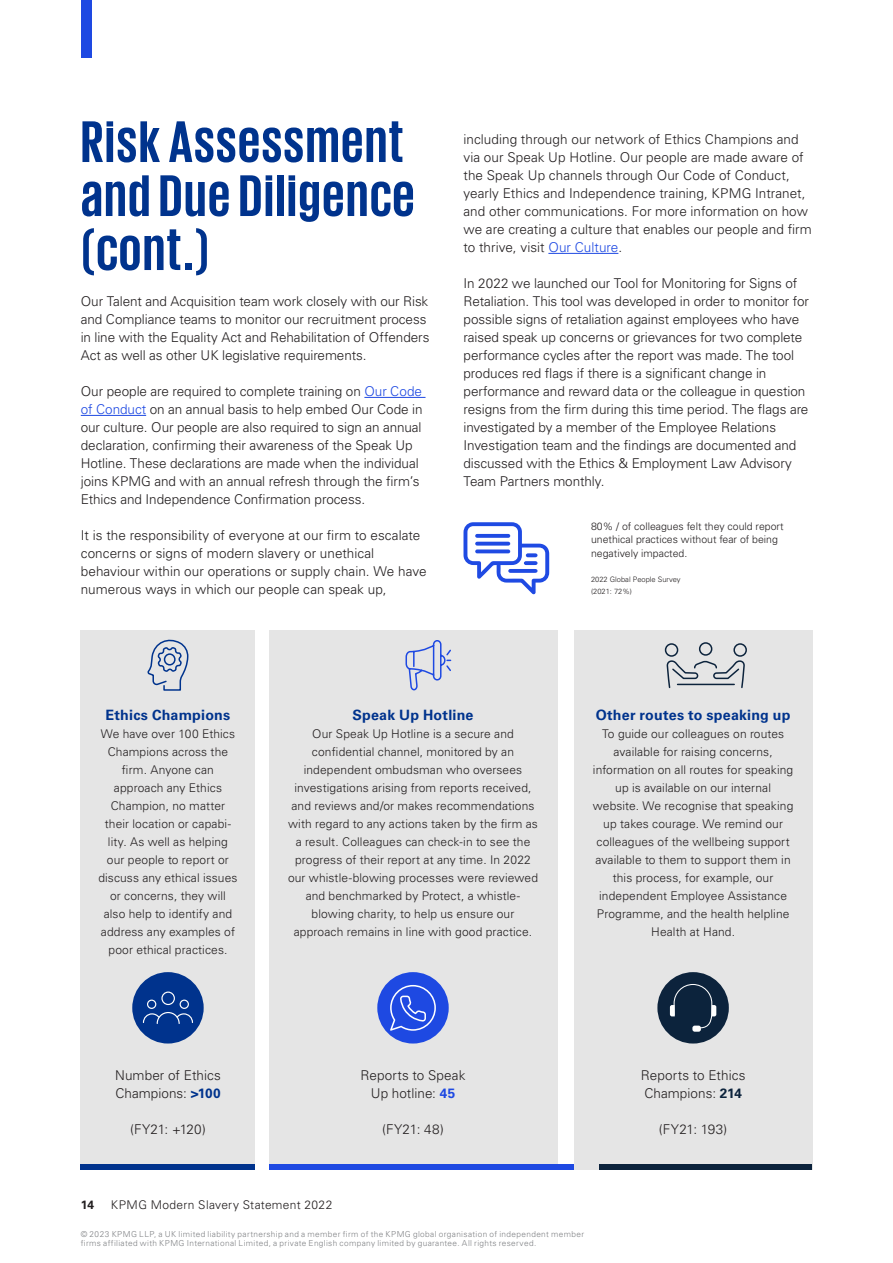
<style>
.page{position:relative;width:893px;height:1263px;background:#fff}
.page>*{position:absolute;margin:0;border:0;box-sizing:border-box;transform-origin:0 0}
.t1{font:700 60px/54px "KPMG";letter-spacing:.025em;color:#00338d}
.t2{font:700 14.25px "Univers LT Std";letter-spacing:.015em;color:#00338d}
.t3{font:300 13.5px/18px "Univers LT Std";letter-spacing:-.005em;color:#231f20}
.t4{font:300 12px/18px "Univers LT Std";letter-spacing:.01em;color:#231f20;text-align:center}
.t5{font:300 12px "Univers LT Std";letter-spacing:.03em;color:#231f20}
.t6{font:700 12px "Univers LT Std";color:#231f20}
.t7{font:300 10.5px/13.5px "Univers LT Std";color:#231f20}
.t8{font:300 8.25px/9px "Univers LT Std";letter-spacing:.045em;color:#808285}
.t9{font:300 7.5px/12px "Univers LT Std";color:#231f20}
.s1{color:#1e49e2}
.s2{font-weight:700;color:#00338d}
.s3{font-weight:700;color:#1e49e2}
.s4{font-weight:700;color:#0c233c}
</style>
<div class="page">
<hr style="left:364px;top:397px;width:61px;height:1px;background:#1e49e2">
<hr style="left:81px;top:415px;width:65px;height:1px;background:#1e49e2">
<div style="left:81px;top:630px;width:174px;height:540px;background:#e5e5e5"></div>
<div style="left:81px;top:1165px;width:174px;height:5px;background:#00338d"></div>
<div style="left:269px;top:630px;width:288px;height:540px;background:#e5e5e5"></div>
<div style="left:269px;top:1165px;width:319px;height:5px;background:#1e49e2"></div>
<div style="left:574px;top:630px;width:238px;height:540px;background:#e5e5e5"></div>
<div style="left:600px;top:1165px;width:212px;height:5px;background:#0c233c"></div>
<svg style="left:405px;top:640px;width:47px;height:50px"></svg>
<svg style="left:664px;top:642px;width:83px;height:47px"></svg>
<div style="left:657px;top:972px;width:72px;height:71px;background:#0c233c;border-radius:50%"></div>
<div style="left:692px;top:1025px;width:9px;height:7px;background:#fff;border-radius:2px"></div>
<svg style="left:670px;top:984px;width:46px;height:45px"></svg>
<div style="left:132px;top:972px;width:72px;height:71px;background:#00338d;border-radius:50%"></div>
<svg style="left:142px;top:991px;width:51px;height:33px"></svg>
<div style="left:377px;top:972px;width:72px;height:71px;background:#1e49e2;border-radius:50%"></div>
<svg style="left:390px;top:985px;width:46px;height:46px"></svg>
<hr style="left:548px;top:253px;width:70px;height:1px;background:#1e49e2">
<svg style="left:463px;top:522px;width:86px;height:72px"></svg>
<div style="left:81px;top:0;width:10px;height:57px;background:#1e49e2"></div>
<svg style="left:147px;top:639px;width:41px;height:52px"></svg>
<h1 class="t1" style="left:81px;top:113px;width:335px">Risk Assessment and Due Diligence (cont.)</h1>
<p class="t3" style="left:81px;top:292px;width:350px">Our Talent and Acquisition team work closely with our Risk and Compliance teams to monitor our recruitment process in line with the Equality Act and Rehabilitation of Offenders Act as well as other UK legislative requirements.</p>
<p class="t3" style="left:81px;top:382px;width:343px">Our people are required to complete training on <span class="s1">Our Code of Conduct</span> on an annual basis to help embed Our Code in our culture. Our people are also required to sign an annual declaration, confirming their awareness of the Speak Up Hotline. These declarations are made when the individual joins KPMG and with an annual refresh through the firm’s Ethics and Independence Confirmation process.</p>
<p class="t3" style="left:81px;top:526px;width:347px">It is the responsibility of everyone at our firm to escalate concerns or signs of modern slavery or unethical behaviour within our operations or supply chain. We have numerous ways in which our people can speak up,</p>
<p class="t3" style="left:463px;top:130px;width:350px">including through our network of Ethics Champions and via our Speak Up Hotline. Our people are made aware of the Speak Up channels through Our Code of Conduct, yearly Ethics and Independence training, KPMG Intranet, and other communications. For more information on how we are creating a culture that enables our people and firm to thrive, visit <span class="s1">Our Culture</span>.</p>
<p class="t3" style="left:463px;top:274px;width:347px">In 2022 we launched our Tool for Monitoring for Signs of Retaliation. This tool was developed in order to monitor for possible signs of retaliation against employees who have raised speak up concerns or grievances for two complete performance cycles after the report was made. The tool produces red flags if there is a significant change in performance and reward data or the colleague in question resigns from the firm during this time period. The flags are investigated by a member of the Employee Relations Investigation team and the findings are documented and discussed with the Ethics &amp; Employment Law Advisory Team Partners monthly.</p>
<p class="t7" style="left:591px;top:519px;width:194px">80% / of colleagues felt they could report unethical practices without fear of being negatively impacted.</p>
<p class="t9" style="left:591px;top:574px;width:91px">2022 Global People Survey (2021: 72%)</p>
<p class="t2" style="left:106px;top:707px;width:126px">Ethics Champions</p>
<p class="t4" style="left:98px;top:725px;width:141px">We have over 100 Ethics<br>Champions across the firm. Anyone can approach any Ethics<br>Champion, no matter their location or capabi&shy;lity. As well as helping our people to report or discuss any ethical issues or concerns, they will also help to identify and address any examples of poor ethical practices.</p>
<p class="t2" style="left:352px;top:707px;width:123px">Speak Up Hotline</p>
<p class="t4" style="left:288px;top:725px;width:251px">Our Speak Up Hotline is a secure and confidential channel, monitored by an independent ombudsman who oversees investigations arising from reports received, and reviews and/or makes recommendations with regard to any actions taken by the firm as a result. Colleagues can check-in to see the progress of their report at any time. In 2022 our whistle-blowing processes were reviewed and benchmarked by Protect, a whistle&shy;blowing charity, to help us ensure our approach remains in line with good practice.</p>
<p class="t2" style="left:596px;top:707px;width:196px">Other routes to speaking up</p>
<p class="t4" style="left:593px;top:725px;width:202px">To guide our colleagues on routes available for raising concerns, information on all routes for speaking up is available on our internal website. We recognise that speaking up takes courage. We remind our colleagues of the wellbeing support available to them to support them in this process, for example, our independent Employee Assistance<br>Programme, and the health helpline<br>Health at Hand.</p>
<p class="t3" style="left:115px;top:1066px;width:107px">Number of Ethics<br>Champions: <span class="s2">&gt;100</span></p>
<p class="t3" style="left:130px;top:1120px;width:77px">(FY21: +120)</p>
<p class="t3" style="left:361px;top:1066px;width:106px;text-align:center">Reports to Speak<br>Up hotline: <span class="s3">45</span></p>
<p class="t3" style="left:382px;top:1120px;width:63px">(FY21: 48)</p>
<p class="t6" style="left:81px;top:1198px;width:15px">14</p>
<p class="t5" style="left:111px;top:1197px;width:223px">KPMG Modern Slavery Statement 2022</p>
<p class="t8" style="left:81px;top:1229px;width:505px">© 2023 KPMG LLP, a UK limited liability partnership and a member firm of the KPMG global organisation of independent member firms affiliated with KPMG International Limited, a private English company limited by guarantee. All rights reserved.</p>
<p class="t3" style="left:641px;top:1066px;width:106px">Reports to Ethics<br>Champions: <span class="s4">214</span></p>
<p class="t3" style="left:659px;top:1120px;width:70px">(FY21: 193)</p>
</div>
